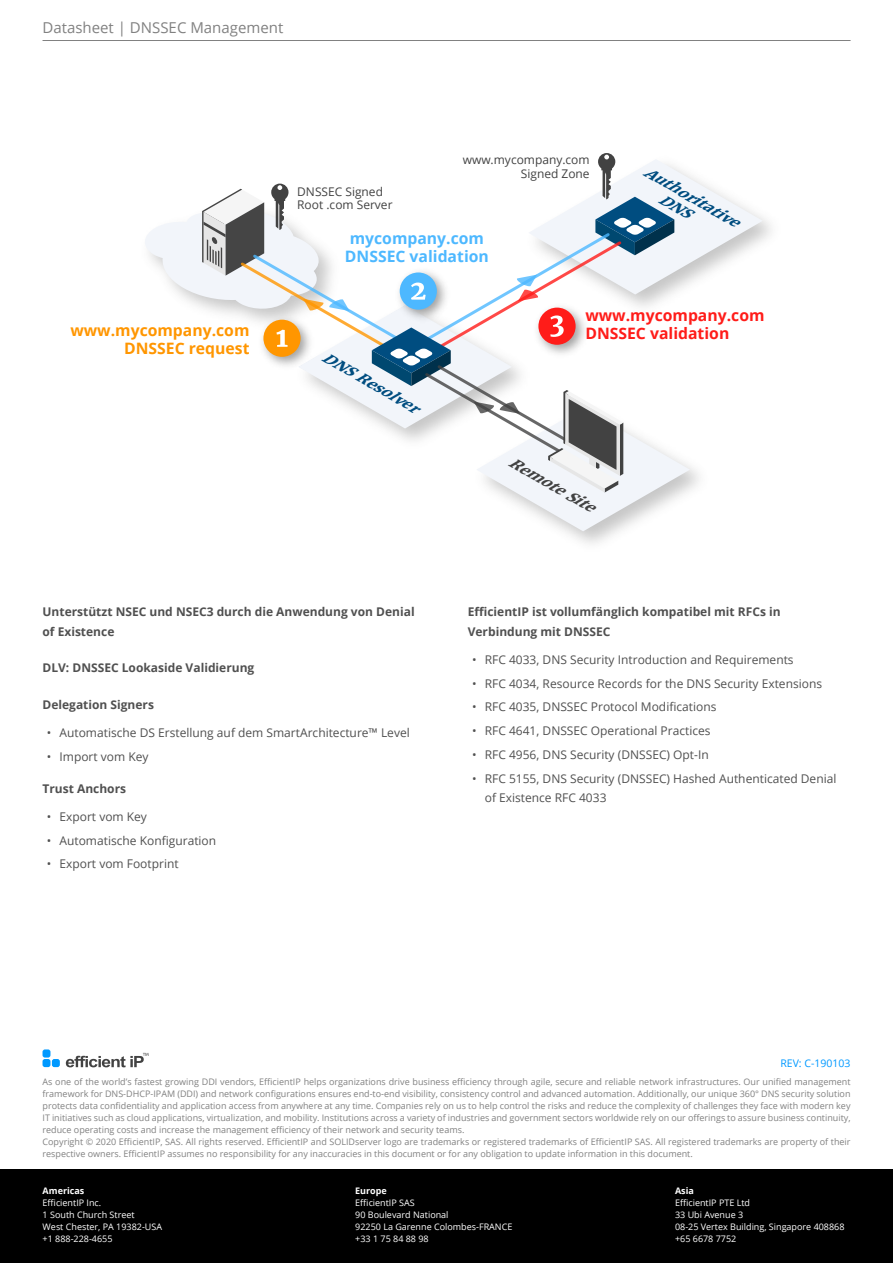
<style>
.page{position:relative;width:893px;height:1263px;background:#fff}
.page>*{position:absolute;margin:0;border:0;box-sizing:border-box;transform-origin:0 0}
.t1{font:700 15.75px/18px "Open Sans";color:#ff1c19}
.t2{font:700 15.75px/18px "Open Sans";color:#ff9600;text-align:right}
.t3{font:700 15.75px/18.9px "Open Sans";color:#4db8ff;text-align:center}
.t4{font:15px "Open Sans";color:#818181}
.t5{font:italic 700 13.65px/16.4px "Merriweather";color:#004d80;scale:1.15 1}
.t6{font:italic 700 13.65px "Merriweather";color:#424242;scale:1.15 1}
.t7{font:12px/19.5px "Open Sans";color:#505050}
.t8{font:700 12px/19.5px "Open Sans";color:#505050}
.t9{font:12px/13.5px "Open Sans";color:#424242;text-align:right}
.t10{font:10.5px "Open Sans";color:#09f}
.t11{font:9px/12px "Open Sans";color:#818181}
.t12{font:9px/12px "Open Sans";color:#fff}
.t13{font:700 9px "Open Sans";color:#fff}
</style>
<div class="page">
<hr style="left:43px;top:40px;width:808px;height:1px;background:#818181">
<div style="left:0;top:1169px;width:893px;height:94px;background:#000"></div>
<div style="left:43px;top:1059px;width:7px;height:8px;background:#09f;border-radius:2px"></div>
<div style="left:43px;top:1049px;width:7px;height:8px;background:#09f;border-radius:2px"></div>
<div style="left:52px;top:1059px;width:8px;height:8px;background:#09f;border-radius:2px"></div>
<svg style="left:66px;top:1053px;width:82px;height:14px"></svg>
<svg style="left:145px;top:153px;width:618px;height:378px"></svg>
<h2 class="t4" style="left:42px;top:17px;width:242px">Datasheet | DNSSEC Management</h2>
<h1 class="t2" style="left:70px;top:321px;width:181px">www.mycompany.com<br>DNSSEC request</h1>
<h3 class="t9" style="left:297px;top:184px;width:97px;text-align:left">DNSSEC Signed<br>Root .com Server</h3>
<h3 class="t9" style="left:463px;top:153px;width:128px">www.mycompany.com<br>Signed Zone</h3>
<h1 class="t3" style="left:345px;top:228px;width:145px">mycompany.com<br>DNSSEC validation</h1>
<h3 class="t5" style="left:672px;top:176px;width:71px;text-indent:-26px;rotate:30deg">Authoritative<br>DNS</h3>
<h3 class="t5" style="left:328px;top:348px;width:95px;rotate:30deg">DNS Resolver</h3>
<h1 class="t1" style="left:585px;top:306px;width:181px">www.mycompany.com<br>DNSSEC validation</h1>
<h3 class="t6" style="left:515px;top:453px;width:85px;rotate:30deg">Remote Site</h3>
<h3 class="t8" style="left:43px;top:602px;width:374px">Unterstützt NSEC und NSEC3 durch die Anwendung von Denial of Existence</h3>
<h3 class="t8" style="left:43px;top:658px;width:213px">DLV: DNSSEC Lookaside Validierung</h3>
<h3 class="t8" style="left:43px;top:694px;width:113px">Delegation Signers</h3>
<h3 class="t7" style="left:47px;top:722px;width:365px">• Automatische DS Erstellung auf dem SmartArchitecture™ Level</h3>
<h3 class="t7" style="left:47px;top:746px;width:103px">• Import vom Key</h3>
<h3 class="t8" style="left:43px;top:778px;width:85px">Trust Anchors</h3>
<h3 class="t7" style="left:47px;top:806px;width:102px">• Export vom Key</h3>
<h3 class="t7" style="left:47px;top:830px;width:171px">• Automatische Konfiguration</h3>
<h3 class="t7" style="left:47px;top:854px;width:133px">• Export vom Footprint</h3>
<h3 class="t8" style="left:468px;top:602px;width:314px">EfficientIP ist vollumfänglich kompatibel mit RFCs in<br>Verbindung mit DNSSEC</h3>
<h3 class="t7" style="left:472px;top:649px;width:323px">• RFC 4033, DNS Security Introduction and Requirements</h3>
<h3 class="t7" style="left:472px;top:673px;width:352px">• RFC 4034, Resource Records for the DNS Security Extensions</h3>
<h3 class="t7" style="left:472px;top:697px;width:246px">• RFC 4035, DNSSEC Protocol Modifications</h3>
<h3 class="t7" style="left:472px;top:721px;width:240px">• RFC 4641, DNSSEC Operational Practices</h3>
<h3 class="t7" style="left:472px;top:744px;width:238px">• RFC 4956, DNS Security (DNSSEC) Opt-In</h3>
<h3 class="t7" style="left:485px;top:768px;width:353px;text-indent:-13px">• RFC 5155, DNS Security (DNSSEC) Hashed Authenticated Denial of Existence RFC 4033</h3>
<p class="t10" style="left:780px;top:1056px;width:72px">REV: C-190103</p>
<p class="t11" style="left:43px;top:1075px;width:809px">As one of the world’s fastest growing DDI vendors, EfficientIP helps organizations drive business efficiency through agile, secure and reliable network infrastructures. Our unified management framework for DNS-DHCP-IPAM (DDI) and network configurations ensures end-to-end visibility, consistency control and advanced automation. Additionally, our unique 360° DNS security solution protects data confidentiality and application access from anywhere at any time. Companies rely on us to help control the risks and reduce the complexity of challenges they face with modern key IT initiatives such as cloud applications, virtualization, and mobility. Institutions across a variety of industries and government sectors worldwide rely on our offerings to assure business continuity, reduce operating costs and increase the management efficiency of their network and security teams.<br>Copyright © 2020 EfficientIP, SAS. All rights reserved. EfficientIP and SOLIDserver logo are trademarks or registered trademarks of EfficientIP SAS. All registered trademarks are property of their respective owners. EfficientIP assumes no responsibility for any inaccuracies in this document or for any obligation to update information in this document.</p>
<p class="t13" style="left:43px;top:1184px;width:43px">Americas</p>
<p class="t12" style="left:43px;top:1196px;width:121px">EfficientIP Inc.<br>1 South Church Street<br>West Chester, PA 19382-USA +1 888-228-4655</p>
<p class="t13" style="left:675px;top:1184px;width:20px">Asia</p>
<p class="t12" style="left:675px;top:1196px;width:171px">EfficientIP PTE Ltd<br>33 Ubi Avenue 3<br>08-25 Vertex Building, Singapore 408868 +65 6678 7752</p>
<p class="t13" style="left:355px;top:1184px;width:33px">Europe</p>
<p class="t12" style="left:355px;top:1196px;width:159px">EfficientIP SAS<br>90 Boulevard National<br>92250 La Garenne Colombes-FRANCE +33 1 75 84 88 98</p>
</div>
